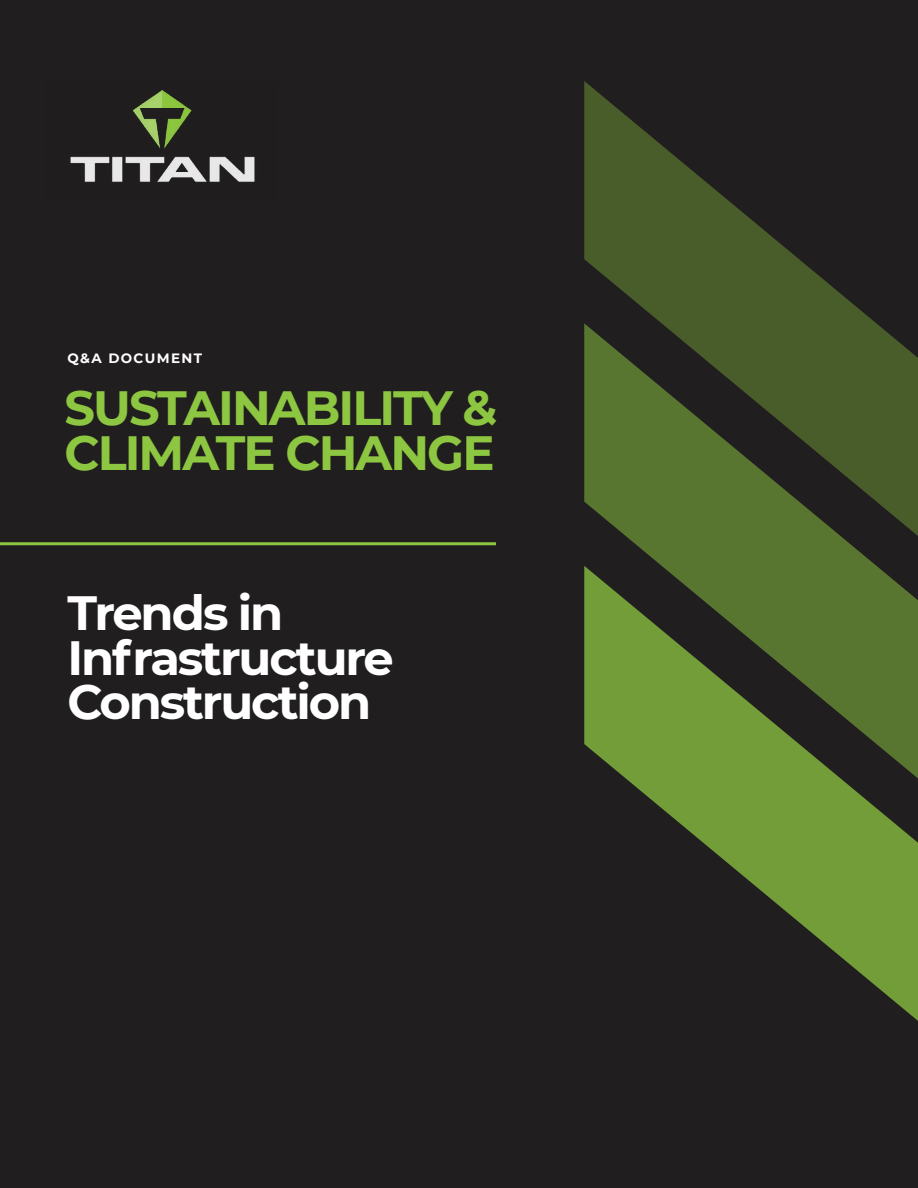
<style>
.page{position:relative;width:918px;height:1188px;background:#211e1f}
.page>*{position:absolute;margin:0;border:0;box-sizing:border-box;transform-origin:0 0}
.t1{font:700 48px/45px "Montserrat";letter-spacing:-.045em;color:#fff}
.t2{font:700 48px/45px "Montserrat";letter-spacing:-.04em;color:#8dc641}
.t3{font:700 13.5px "Montserrat";letter-spacing:.1em;color:#fff}
</style>
<div class="page">
<img style="left:70px;top:90px;width:185px;height:92px">
<svg style="left:584px;top:81px;width:292px;height:242px"></svg>
<svg style="left:584px;top:323px;width:334px;height:243px"></svg>
<svg style="left:584px;top:566px;width:334px;height:455px"></svg>
<hr style="left:0;top:542px;width:496px;height:3px;background:#8dc641">
<p class="t3" style="left:68px;top:348px;width:136px">Q&amp;A DOCUMENT</p>
<p class="t2" style="left:64px;top:383px;width:435px">SUSTAINABILITY &amp;<br>CLIMATE CHANGE</p>
<p class="t1" style="left:68px;top:588px;width:328px">Trends in<br>Infrastructure<br>Construction</p>
</div>
